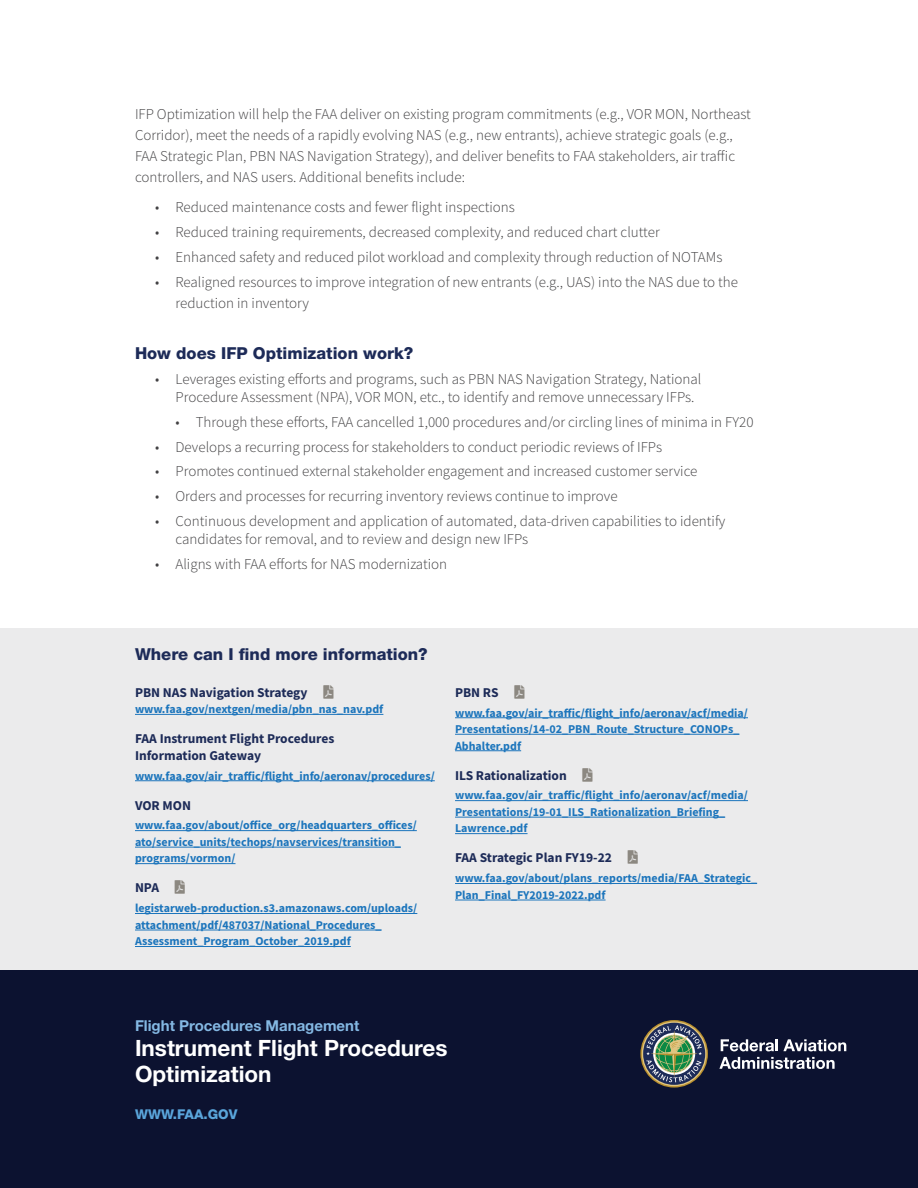
<style>
.page{position:relative;width:918px;height:1188px;background:#fff}
.page>*{position:absolute;margin:0;border:0;box-sizing:border-box;transform-origin:0 0}
.t1{font:700 22.5px/25.5px "Helvetica Neue LT Std";color:#fff}
.t2{font:800 16.5px "Helvetica Neue LT Std";color:#1d2b58}
.t3{font:300 15px/21px "Source Sans Pro";color:#414042}
.t4{font:700 15px "Helvetica Neue LT Std";color:#84b8e3}
.t5{font:700 13.5px/16.5px "Source Sans Pro";color:#1d2b58}
.t6{font:800 13.5px "Helvetica Neue LT Std";color:#5aa5db}
.t7{font:700 12px/16.5px "Source Sans Pro";color:#1c75bc}
</style>
<div class="page">
<div style="left:0;top:629px;width:918px;height:341px;background:#ebebec"></div>
<div style="left:0;top:970px;width:918px;height:218px;background:#0c1230"></div>
<svg style="left:640px;top:1020px;width:68px;height:68px"></svg>
<svg style="left:642px;top:1021px;width:65px;height:65px"></svg>
<svg style="left:643px;top:1023px;width:62px;height:62px"></svg>
<svg style="left:646px;top:1025px;width:56px;height:57px;background:#627a6e"></svg>
<svg style="left:721px;top:1039px;width:125px;height:12px"></svg>
<svg style="left:719px;top:1057px;width:116px;height:12px"></svg>
<hr style="left:135px;top:714px;width:248px;height:1px;background:#1c75bc">
<hr style="left:135px;top:780px;width:300px;height:1px;background:#1c75bc">
<hr style="left:135px;top:830px;width:282px;height:1px;background:#1c75bc">
<hr style="left:135px;top:847px;width:266px;height:1px;background:#1c75bc">
<hr style="left:135px;top:863px;width:101px;height:1px;background:#1c75bc">
<hr style="left:135px;top:913px;width:282px;height:1px;background:#1c75bc">
<hr style="left:135px;top:930px;width:247px;height:1px;background:#1c75bc">
<hr style="left:135px;top:946px;width:216px;height:1px;background:#1c75bc">
<hr style="left:455px;top:717px;width:293px;height:1px;background:#1c75bc">
<hr style="left:455px;top:734px;width:284px;height:1px;background:#1c75bc">
<hr style="left:455px;top:750px;width:66px;height:1px;background:#1c75bc">
<hr style="left:455px;top:800px;width:293px;height:1px;background:#1c75bc">
<hr style="left:455px;top:817px;width:270px;height:1px;background:#1c75bc">
<hr style="left:455px;top:833px;width:73px;height:1px;background:#1c75bc">
<hr style="left:455px;top:883px;width:302px;height:1px;background:#1c75bc">
<hr style="left:455px;top:900px;width:151px;height:1px;background:#1c75bc">
<p class="t3" style="left:135px;top:104px;width:617px">IFP Optimization will help the FAA deliver on existing program commitments (e.g., VOR MON, Northeast Corridor), meet the needs of a rapidly evolving NAS (e.g., new entrants), achieve strategic goals (e.g., FAA Strategic Plan, PBN NAS Navigation Strategy), and deliver benefits to FAA stakeholders, air traffic controllers, and NAS users. Additional benefits include:</p>
<p class="t3" style="left:155px;top:197px;width:361px">• Reduced maintenance costs and fewer flight inspections</p>
<p class="t3" style="left:155px;top:222px;width:506px">• Reduced training requirements, decreased complexity, and reduced chart clutter</p>
<p class="t3" style="left:155px;top:246px;width:569px">• Enhanced safety and reduced pilot workload and complexity through reduction of NOTAMs</p>
<p class="t3" style="left:176px;top:271px;width:564px;text-indent:-20px">• Realigned resources to improve integration of new entrants (e.g., UAS) into the NAS due to the reduction in inventory</p>
<p class="t2" style="left:135px;top:344px;width:280px">How does IFP Optimization work?</p>
<p class="t3" style="left:176px;top:370px;width:528px;line-height:18px;text-indent:-20px">• Leverages existing efforts and programs, such as PBN NAS Navigation Strategy, National<br>Procedure Assessment (NPA), VOR MON, etc., to identify and remove unnecessary IFPs.</p>
<p class="t3" style="left:176px;top:411px;width:580px">• Through these efforts, FAA cancelled 1,000 procedures and/or circling lines of minima in FY20</p>
<p class="t3" style="left:155px;top:436px;width:508px">• Develops a recurring process for stakeholders to conduct periodic reviews of IFPs</p>
<p class="t3" style="left:155px;top:461px;width:544px">• Promotes continued external stakeholder engagement and increased customer service</p>
<p class="t3" style="left:155px;top:486px;width:464px">• Orders and processes for recurring inventory reviews continue to improve</p>
<p class="t3" style="left:176px;top:512px;width:552px;line-height:18px;text-indent:-20px">• Continuous development and application of automated, data-driven capabilities to identify candidates for removal, and to review and design new IFPs</p>
<p class="t3" style="left:155px;top:553px;width:294px">• Aligns with FAA efforts for NAS modernization</p>
<p class="t2" style="left:135px;top:644px;width:294px">Where can I find more information?</p>
<p class="t5" style="left:135px;top:684px;width:174px">PBN NAS Navigation Strategy</p>
<p class="t7" style="left:135px;top:701px;width:250px">www.faa.gov/nextgen/media/pbn_nas_nav.pdf</p>
<p class="t5" style="left:135px;top:730px;width:201px">FAA Instrument Flight Procedures<br>Information Gateway</p>
<p class="t7" style="left:135px;top:767px;width:301px">www.faa.gov/air_traffic/flight_info/aeronav/procedures/</p>
<p class="t5" style="left:135px;top:797px;width:58px">VOR MON</p>
<p class="t7" style="left:135px;top:817px;width:283px">www.faa.gov/about/office_org/headquarters_offices/ ato/service_units/techops/navservices/transition_ programs/vormon/</p>
<p class="t5" style="left:135px;top:880px;width:26px">NPA</p>
<p class="t7" style="left:135px;top:900px;width:284px">legistarweb-production.s3.amazonaws.com/uploads/ attachment/pdf/487037/National_Procedures_<br>Assessment_Program_October_2019.pdf</p>
<p class="t5" style="left:455px;top:684px;width:45px">PBN RS</p>
<p class="t7" style="left:455px;top:704px;width:294px">www.faa.gov/air_traffic/flight_info/aeronav/acf/media/<br>Presentations/14-02_PBN_Route_Structure_CONOPs_<br>Abhalter.pdf</p>
<p class="t5" style="left:455px;top:767px;width:113px">ILS Rationalization</p>
<p class="t7" style="left:455px;top:787px;width:294px">www.faa.gov/air_traffic/flight_info/aeronav/acf/media/<br>Presentations/19-01_ILS_Rationalization_Briefing_<br>Lawrence.pdf</p>
<p class="t5" style="left:455px;top:850px;width:159px">FAA Strategic Plan FY19-22</p>
<p class="t7" style="left:455px;top:870px;width:304px">www.faa.gov/about/plans_reports/media/FAA_Strategic_<br>Plan_Final_FY2019-2022.pdf</p>
<p class="t4" style="left:135px;top:1016px;width:226px">Flight Procedures Management</p>
<h1 class="t1" style="left:135px;top:1035px;width:314px">Instrument Flight Procedures<br>Optimization</h1>
<p class="t6" style="left:135px;top:1106px;width:104px">WWW.FAA.GOV</p>
</div>
